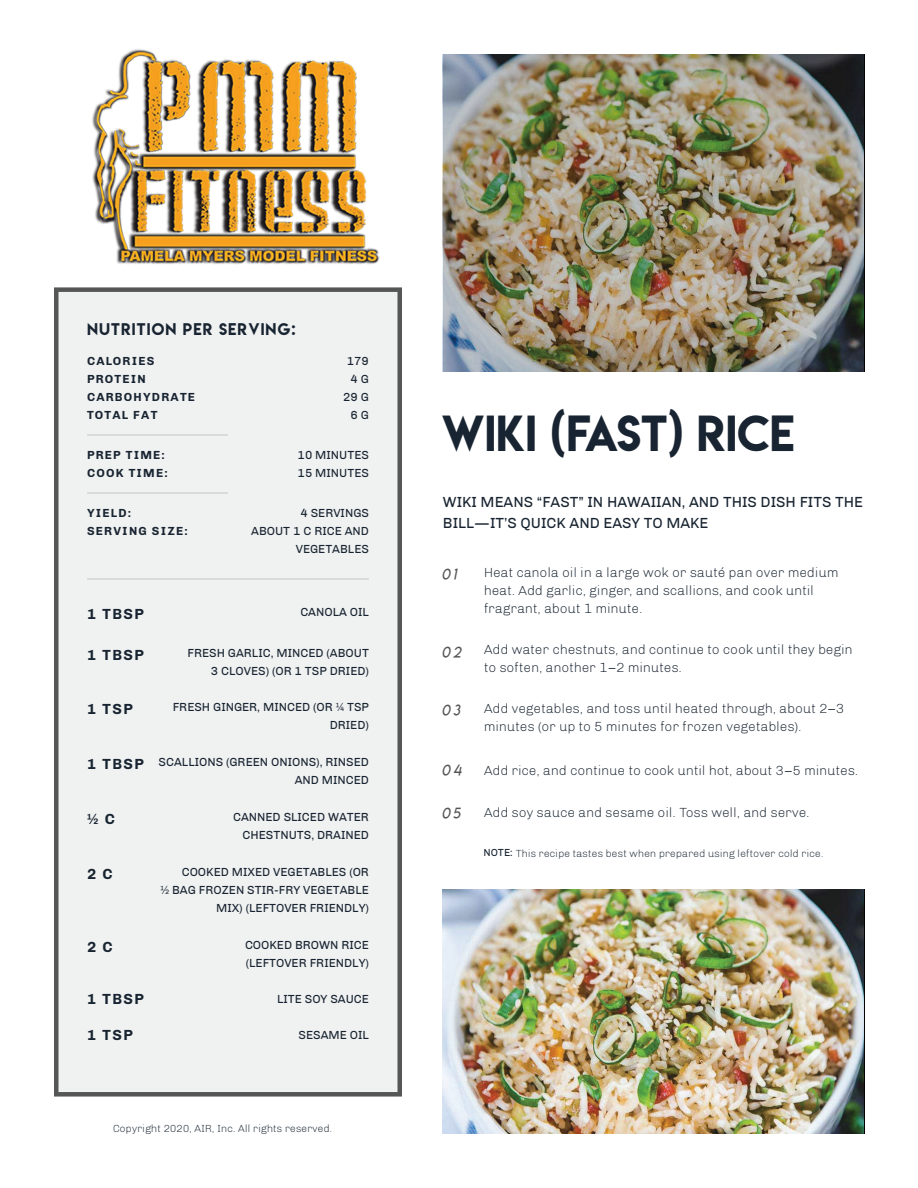
<style>
.page{position:relative;width:918px;height:1188px;background:#fff}
.page>*{position:absolute;margin:0;border:0;box-sizing:border-box;transform-origin:0 0}
.t1{font:45px "Lemon Milk";color:#182431}
.t2{font:15px/21px "Chivo";color:#182431}
.t3{font:700 15px "Chivo";letter-spacing:.1em;color:#182431}
.t4{font:15px "Lemon Milk";letter-spacing:.075em;color:#182431}
.t5{font:15px "Lemon Milklightitalic";letter-spacing:.2em;color:#565656}
.t6{font:300 13.5px/18px "Chivo";color:#182431}
.t7{font:12px/18px "Chivo";color:#182431;text-align:right}
.t8{font:700 12px/18px "Chivo";letter-spacing:.1em;color:#182431}
.t9{font:300 10.5px "Chivo";color:#182431}
.s1{font-weight:400}
</style>
<div class="page">
<div style="left:54px;top:287px;width:348px;height:810px;background:#f0f1f1"></div>
<hr style="left:87px;top:434px;width:141px;height:2px;background:#dcdbda">
<hr style="left:87px;top:579px;width:282px;height:1px;background:#dcdbda">
<hr style="left:87px;top:492px;width:141px;height:2px;background:#dcdbda">
<img style="left:443px;top:54px;width:421px;height:317px">
<img style="left:443px;top:890px;width:421px;height:244px">
<img style="left:92px;top:49px;width:288px;height:215px">
<p class="t4" style="left:87px;top:318px;width:210px">NUTRITION PER SERVING:</p>
<p class="t8" style="left:87px;top:351px;width:110px">CALORIES<br>PROTEIN<br>CARBOHYDRATE<br>TOTAL FAT</p>
<p class="t7" style="left:343px;top:351px;width:27px">179<br>4 G<br>29 G<br>6 G</p>
<p class="t8" style="left:87px;top:446px;width:82px">PREP TIME:<br>COOK TIME:</p>
<p class="t7" style="left:298px;top:446px;width:73px;text-align:left">10 MINUTES<br>15 MINUTES</p>
<p class="t8" style="left:87px;top:504px;width:102px">YIELD:<br>SERVING SIZE:</p>
<p class="t7" style="left:251px;top:504px;width:119px">4 SERVINGS<br>ABOUT 1 C RICE AND<br>VEGETABLES</p>
<p class="t3" style="left:87px;top:605px;width:58px">1 TBSP</p>
<p class="t7" style="left:300px;top:603px;width:70px">CANOLA OIL</p>
<p class="t7" style="left:187px;top:644px;width:183px">FRESH GARLIC, MINCED (ABOUT<br>3 CLOVES) (OR 1 TSP DRIED)</p>
<p class="t3" style="left:87px;top:646px;width:58px">1 TBSP</p>
<p class="t3" style="left:87px;top:700px;width:47px">1 TSP</p>
<p class="t7" style="left:173px;top:698px;width:198px">FRESH GINGER, MINCED (OR ¼ TSP<br>DRIED)</p>
<p class="t3" style="left:87px;top:755px;width:58px">1 TBSP</p>
<p class="t7" style="left:159px;top:753px;width:212px">SCALLIONS (GREEN ONIONS), RINSED<br>AND MINCED</p>
<p class="t3" style="left:87px;top:810px;width:30px">½ C</p>
<p class="t7" style="left:233px;top:808px;width:137px">CANNED SLICED WATER<br>CHESTNUTS, DRAINED</p>
<p class="t3" style="left:87px;top:865px;width:27px">2 C</p>
<p class="t7" style="left:161px;top:863px;width:210px">COOKED MIXED VEGETABLES (OR<br>½ BAG FROZEN STIR-FRY VEGETABLE<br>MIX) (LEFTOVER FRIENDLY)</p>
<p class="t3" style="left:87px;top:938px;width:27px">2 C</p>
<p class="t7" style="left:245px;top:936px;width:125px;text-align:left">COOKED BROWN RICE (LEFTOVER FRIENDLY)</p>
<p class="t3" style="left:87px;top:990px;width:58px">1 TBSP</p>
<p class="t7" style="left:277px;top:990px;width:93px">LITE SOY SAUCE</p>
<p class="t3" style="left:87px;top:1026px;width:47px">1 TSP</p>
<p class="t7" style="left:299px;top:1026px;width:72px">SESAME OIL</p>
<p class="t9" style="left:113px;top:1122px;width:221px">Copyright 2020, AIR, Inc. All rights reserved.</p>
<h1 class="t1" style="left:442px;top:401px;width:354px">WIKI (FAST) RICE</h1>
<p class="t2" style="left:443px;top:491px;width:422px">WIKI MEANS “FAST” IN HAWAIIAN, AND THIS DISH FITS THE<br>BILL—IT’S QUICK AND EASY TO MAKE</p>
<p class="t5" style="left:441px;top:565px;width:16px">01</p>
<p class="t6" style="left:484px;top:563px;width:356px">Heat canola oil in a large wok or sauté pan over medium heat. Add garlic, ginger, and scallions, and cook until fragrant, about 1 minute.</p>
<p class="t5" style="left:442px;top:642px;width:21px">02</p>
<p class="t6" style="left:484px;top:640px;width:370px">Add water chestnuts, and continue to cook until they begin to soften, another 1–2 minutes.</p>
<p class="t5" style="left:442px;top:701px;width:20px">03</p>
<p class="t6" style="left:484px;top:699px;width:362px">Add vegetables, and toss until heated through, about 2–3 minutes (or up to 5 minutes for frozen vegetables).</p>
<p class="t5" style="left:442px;top:761px;width:21px">04</p>
<p class="t6" style="left:484px;top:761px;width:376px">Add rice, and continue to cook until hot, about 3–5 minutes.</p>
<p class="t5" style="left:442px;top:804px;width:20px">05</p>
<p class="t6" style="left:484px;top:803px;width:327px">Add soy sauce and sesame oil. Toss well, and serve.</p>
<p class="t9" style="left:483px;top:847px;width:342px"><span class="s1">NOTE:</span> This recipe tastes best when prepared using leftover cold rice.</p>
</div>
